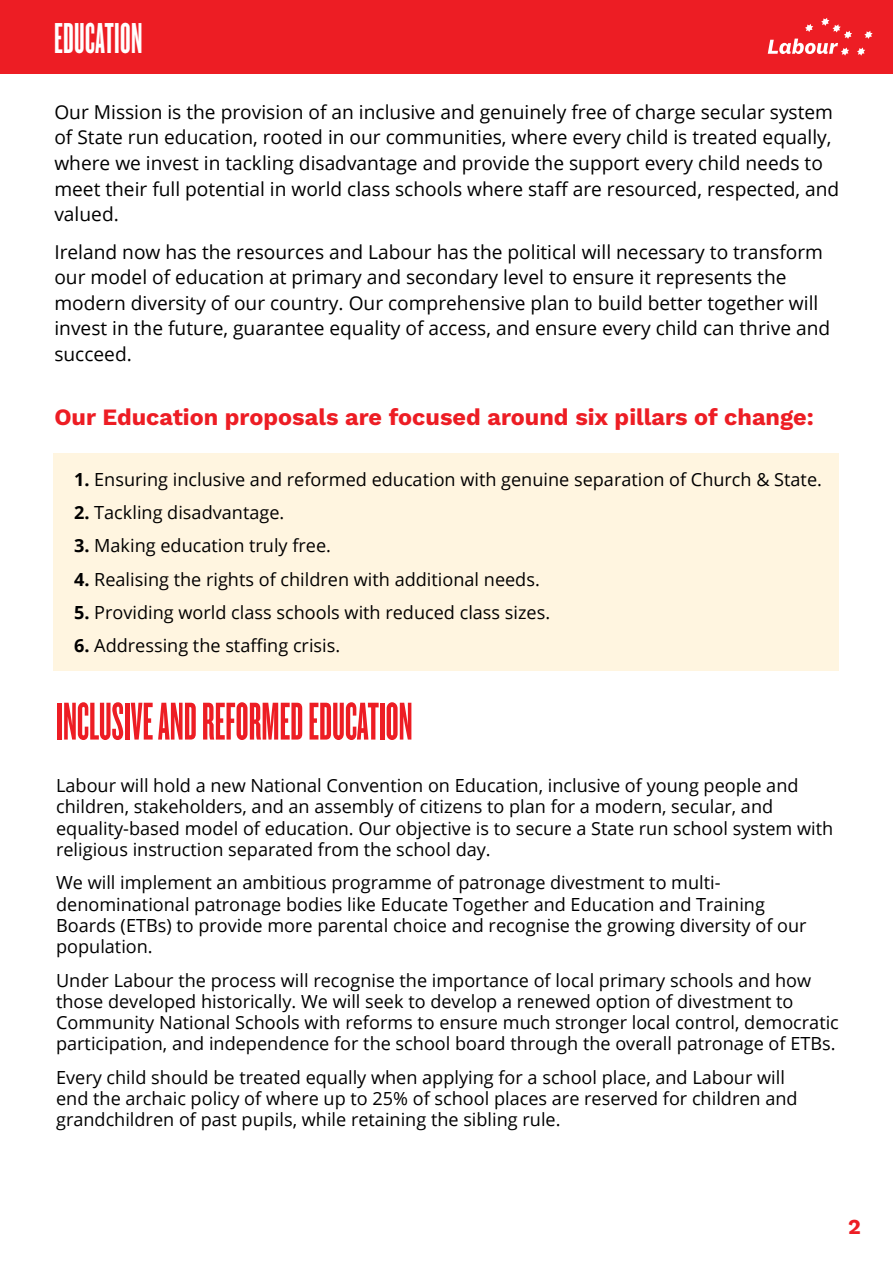
<style>
.page{position:relative;width:893px;height:1263px;background:#fff}
.page>*{position:absolute;margin:0;border:0;box-sizing:border-box;transform-origin:0 0}
.t1{font:55.35px "Knockout HTF66 Full Flyweight";color:#ed1d24}
.t2{font:45px "Knockout HTF66 Full Flyweight";letter-spacing:.01em;color:#fff}
.t3{font:700 23.4px "Work Sans";color:#ed1d24}
.t4{font:700 21.3px "Work Sans";color:#ed1d24}
.t5{font:19.2px/25.5px "Open Sans";color:#000}
.t6{font:18.15px/21.3px "Open Sans";color:#000}
.s1{font-weight:700}
</style>
<div class="page">
<div style="left:0;top:0;width:893px;height:74px;background:#ed1d24"></div>
<svg style="left:767px;top:18px;width:106px;height:38px"></svg>
<div style="left:54px;top:454px;width:785px;height:217px;background:#fff5e0"></div>
<h2 class="t2" style="left:54px;top:16px;width:90px">EDUCATION</h2>
<p class="t5" style="left:54px;top:99px;width:786px">Our Mission is the provision of an inclusive and genuinely free of charge secular system of State run education, rooted in our communities, where every child is treated equally, where we invest in tackling disadvantage and provide the support every child needs to meet their full potential in world class schools where staff are resourced, respected, and valued.</p>
<p class="t5" style="left:54px;top:238px;width:777px">Ireland now has the resources and Labour has the political will necessary to transform our model of education at primary and secondary level to ensure it represents the modern diversity of our country. Our comprehensive plan to build better together will invest in the future, guarantee equality of access, and ensure every child can thrive and succeed.</p>
<p class="t3" style="left:54px;top:399px;width:761px">Our Education proposals are focused around six pillars of change:</p>
<p class="t6" style="left:74px;top:468px;width:749px"><span class="s1">1.</span> Ensuring inclusive and reformed education with genuine separation of Church &amp; State.</p>
<p class="t6" style="left:74px;top:501px;width:212px"><span class="s1">2.</span> Tackling disadvantage.</p>
<p class="t6" style="left:74px;top:535px;width:259px"><span class="s1">3.</span> Making education truly free.</p>
<p class="t6" style="left:74px;top:568px;width:467px"><span class="s1">4.</span> Realising the rights of children with additional needs.</p>
<p class="t6" style="left:74px;top:601px;width:478px"><span class="s1">5.</span> Providing world class schools with reduced class sizes.</p>
<p class="t6" style="left:74px;top:635px;width:268px"><span class="s1">6.</span> Addressing the staffing crisis.</p>
<h1 class="t1" style="left:56px;top:694px;width:358px">INCLUSIVE AND REFORMED EDUCATION</h1>
<p class="t6" style="left:56px;top:774px;width:779px">Labour will hold a new National Convention on Education, inclusive of young people and children, stakeholders, and an assembly of citizens to plan for a modern, secular, and equality-based model of education. Our objective is to secure a State run school system with religious instruction separated from the school day.</p>
<p class="t6" style="left:56px;top:872px;width:752px">We will implement an ambitious programme of patronage divestment to multi&shy;denominational patronage bodies like Educate Together and Education and Training Boards (ETBs) to provide more parental choice and recognise the growing diversity of our population.</p>
<p class="t6" style="left:56px;top:969px;width:784px">Under Labour the process will recognise the importance of local primary schools and how those developed historically. We will seek to develop a renewed option of divestment to Community National Schools with reforms to ensure much stronger local control, democratic participation, and independence for the school board through the overall patronage of ETBs.</p>
<p class="t6" style="left:56px;top:1066px;width:743px">Every child should be treated equally when applying for a school place, and Labour will end the archaic policy of where up to 25% of school places are reserved for children and grandchildren of past pupils, while retaining the sibling rule.</p>
<p class="t4" style="left:848px;top:1211px;width:14px">2</p>
</div>
